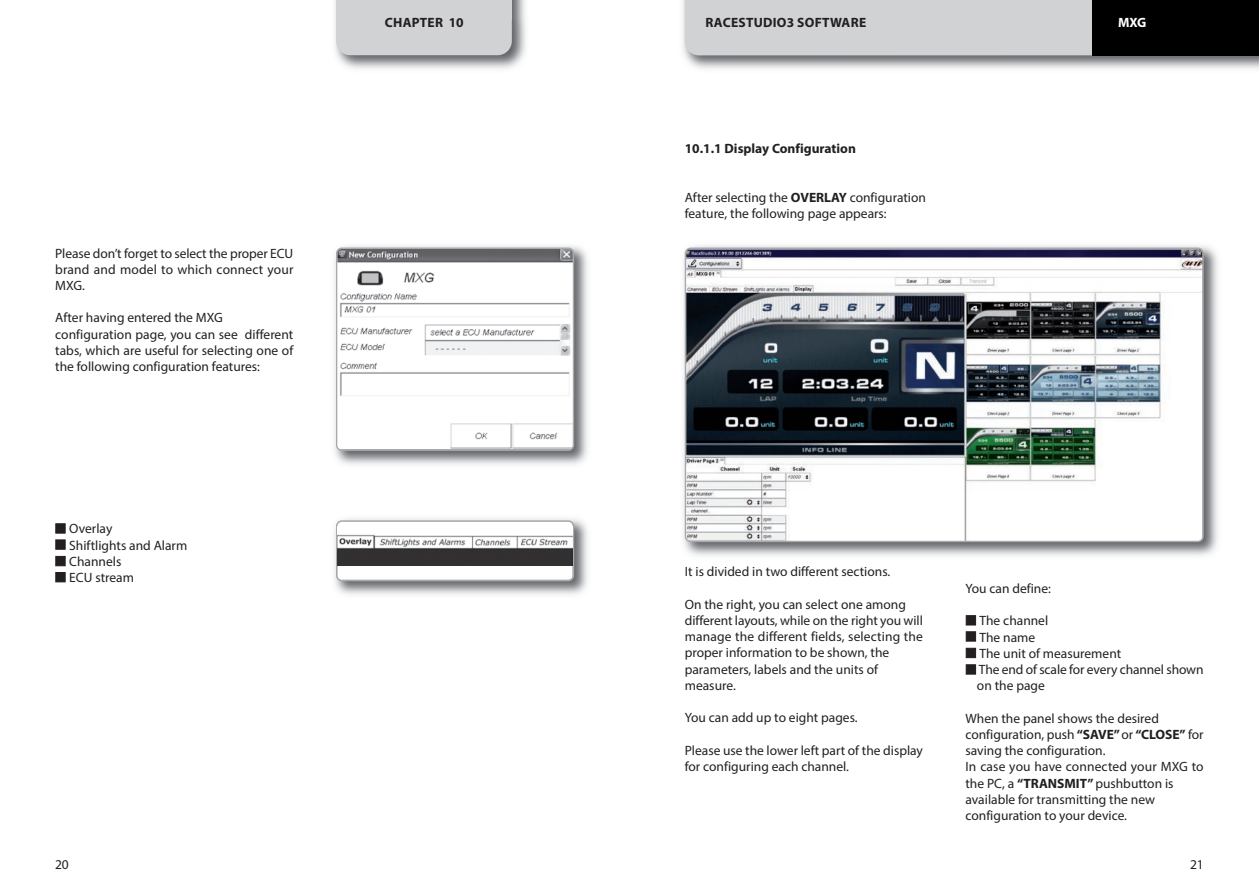
<style>
.page{position:relative;width:1259px;height:893px;background:#fff}
.page>*{position:absolute;margin:0;border:0;box-sizing:border-box;transform-origin:0 0}
.t1{font:13.5px/16.2px "Myriad Pro";color:#231f20}
.t2{font:700 13.5px "Myriad Pro";letter-spacing:.005em;color:#231f20}
.t3{font:700 13.5px "Myriad Pro";color:#fff}
.s1{font-weight:700}
</style>
<div class="page">
<img style="left:682px;top:0;width:577px;height:69px">
<div style="left:685px;top:0;width:557px;height:20px;background:#d1d2d4"></div>
<div style="left:685px;top:5px;width:557px;height:50px;background:#d1d2d4;border-radius:14px"></div>
<div style="left:1092px;top:0;width:167px;height:55px;background:#000"></div>
<img style="left:334px;top:246px;width:254px;height:219px">
<svg style="left:336px;top:248px;width:238px;height:203px"></svg>
<img style="left:337px;top:249px;width:236px;height:200px">
<img style="left:683px;top:245px;width:535px;height:311px">
<img style="left:686px;top:249px;width:516px;height:292px">
<img style="left:334px;top:518px;width:254px;height:77px">
<svg style="left:336px;top:520px;width:238px;height:61px"></svg>
<img style="left:337px;top:526px;width:236px;height:39px">
<img style="left:335px;top:0;width:191px;height:69px">
<div style="left:336px;top:0;width:176px;height:20px;background:#d1d2d4"></div>
<div style="left:336px;top:5px;width:176px;height:50px;background:#d1d2d4;border-radius:14px"></div>
<p class="t1" style="left:55px;top:246px;width:240px;text-align:justify">Please don’t forget to select the proper ECU brand and model to which connect your MXG.</p>
<p class="t1" style="left:55px;top:311px;width:240px">After having entered the MXG configuration page, you can see different tabs, which are useful for selecting one of the following configuration features:</p>
<p class="t1" style="left:55px;top:522px;width:58px">■ Overlay</p>
<p class="t1" style="left:55px;top:538px;width:133px">■ Shiftlights and Alarm</p>
<p class="t1" style="left:55px;top:554px;width:68px">■ Channels</p>
<p class="t1" style="left:55px;top:571px;width:80px">■ ECU stream</p>
<p class="t2" style="left:385px;top:18px;width:80px">CHAPTER 10</p>
<p class="t2" style="left:705px;top:18px;width:162px">RACESTUDIO3 SOFTWARE</p>
<p class="t2" style="left:685px;top:144px;width:173px">10.1.1 Display Configuration</p>
<p class="t1" style="left:685px;top:190px;width:243px">After selecting the <span class="s1">OVERLAY</span> configuration feature, the following page appears:</p>
<p class="t3" style="left:1118px;top:18px;width:30px">MXG</p>
<p class="t1" style="left:685px;top:565px;width:207px">It is divided in two different sections.</p>
<p class="t1" style="left:685px;top:597px;width:240px">On the right, you can select one among different layouts, while on the right you will manage the different fields, selecting the proper information to be shown, the parameters, labels and the units of measure.</p>
<p class="t1" style="left:685px;top:711px;width:174px">You can add up to eight pages.</p>
<p class="t1" style="left:685px;top:743px;width:240px">Please use the lower left part of the display for configuring each channel.</p>
<p class="t1" style="left:965px;top:581px;width:87px">You can define:</p>
<p class="t1" style="left:965px;top:614px;width:84px">■ The channel</p>
<p class="t1" style="left:965px;top:630px;width:71px">■ The name</p>
<p class="t1" style="left:965px;top:646px;width:157px">■ The unit of measurement</p>
<p class="t1" style="left:977px;top:663px;width:228px;text-indent:-11px">■ The end of scale for every channel shown on the page</p>
<p class="t1" style="left:965px;top:711px;width:240px">When the panel shows the desired configuration, push <span class="s1">“SAVE”</span> or <span class="s1">“CLOSE”</span> for saving the configuration.<br>In case you have connected your MXG to the PC, a <span class="s1">“TRANSMIT”</span> pushbutton is available for transmitting the new configuration to your device.</p>
<p class="t1" style="left:55px;top:857px;width:15px">20</p>
<p class="t1" style="left:1190px;top:857px;width:15px">21</p>
</div>
